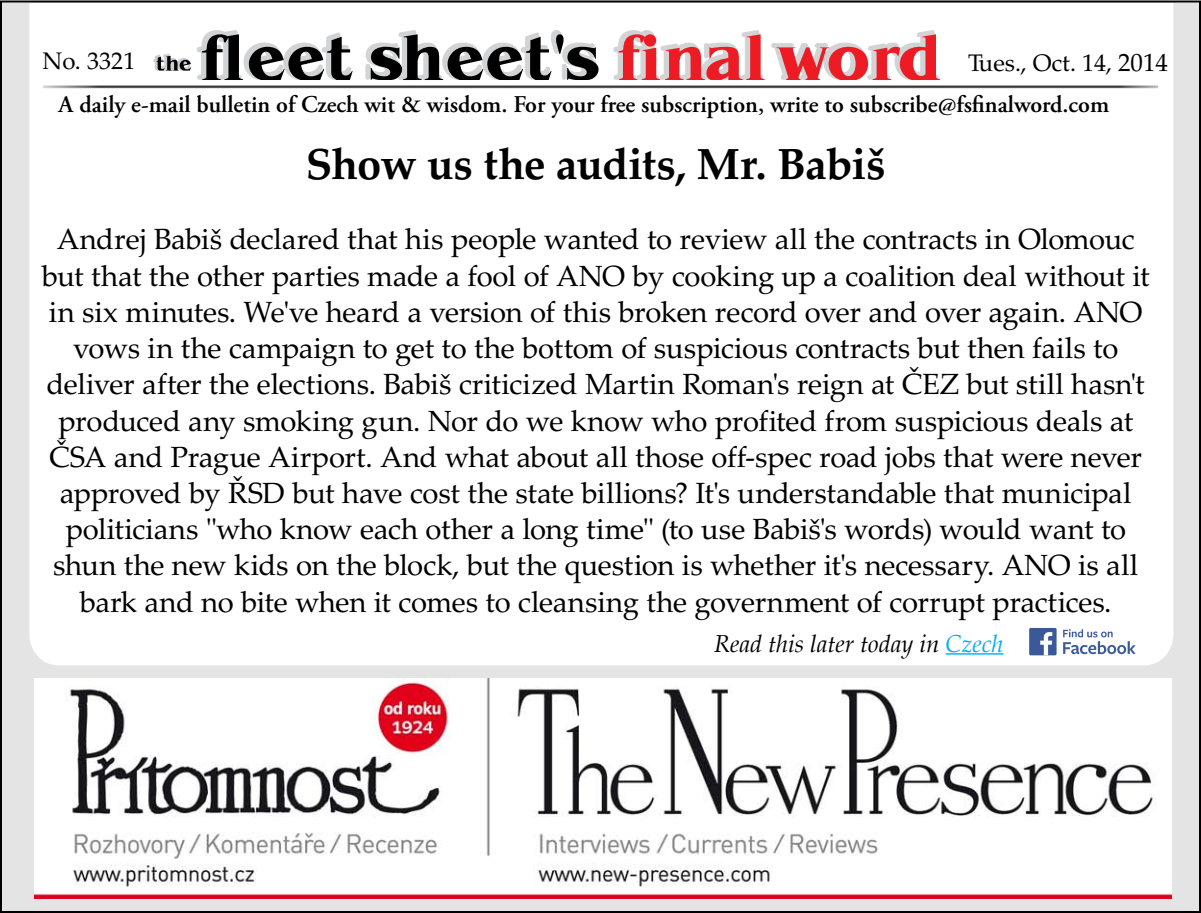
<style>
.page{position:relative;width:1201px;height:913px;background:#fff}
.page>*{position:absolute;margin:0;border:0;box-sizing:border-box;transform-origin:0 0}
.t1{font:700 43.6px "Palatino LTCE";letter-spacing:-.02em;color:#000}
.t2{font:29.2px/36.2px "Palatino LTCE";letter-spacing:-.01em;color:#000;text-align:center}
.t3{font:600 24px "Adobe Garamond Pro";color:#000}
.t4{font:italic 24px "Palatino";color:#000}
.t5{font:24px "Palatino LTCE";color:#000}
.s1{font-size:25px}
.s2{color:#00aeef}
</style>
<div class="page">
<div style="left:1px;top:1px;width:1198px;height:910px;background:#e5e4e4"></div>
<div style="left:28px;top:1px;width:1146px;height:665px;background:#fff"></div>
<img style="left:40px;top:83px;width:1120px;height:7px">
<svg style="left:153px;top:30px;width:446px;height:50px;background:#a3a3a4"></svg>
<svg style="left:611px;top:30px;width:328px;height:50px;background:#eda0a3"></svg>
<hr style="left:945px;top:653px;width:58px;height:1px;background:#00aeef">
<svg style="left:1062px;top:629px;width:73px;height:25px;background:#c8d1e2"></svg>
<div style="left:1028px;top:627px;width:28px;height:28px;background:#3b5998;border-radius:2px"></div>
<svg style="left:1040px;top:632px;width:12px;height:23px"></svg>
<img style="left:35px;top:678px;width:1136px;height:220px">
<p class="t5" style="left:42px;top:47px;width:94px">No. 3321</p>
<p class="t5" style="left:968px;top:49px;width:201px">Tues., Oct. 14, <span class="s1">2014</span></p>
<p class="t3" style="left:59px;top:90px;width:1051px">A daily e-mail bulletin of Czech wit &amp; wisdom. For your free subscription, write to subscribe@fsfinalword.com</p>
<p class="t1" style="left:306px;top:138px;width:581px">Show us the audits, Mr. Babiš</p>
<p class="t2" style="left:42px;top:222px;width:1109px">Andrej Babiš declared that his people wanted to review all the contracts in Olomouc but that the other parties made a fool of ANO by cooking up a coalition deal without it in six minutes. We've heard a version of this broken record over and over again. ANO vows in the campaign to get to the bottom of suspicious contracts but then fails to deliver after the elections. Babiš criticized Martin Roman's reign at ČEZ but still hasn't produced any smoking gun. Nor do we know who profited from suspicious deals at ČSA and Prague Airport. And what about all those off-spec road jobs that were never approved by ŘSD but have cost the state billions? It's understandable that municipal politicians "who know each other a long time" (to use Babiš's words) would want to shun the new kids on the block, but the question is whether it's necessary. ANO is all bark and no bite when it comes to cleansing the government of corrupt practices.</p>
<p class="t4" style="left:714px;top:624px;width:291px">Read this later today in <span class="s2">Czech</span></p>
</div>
